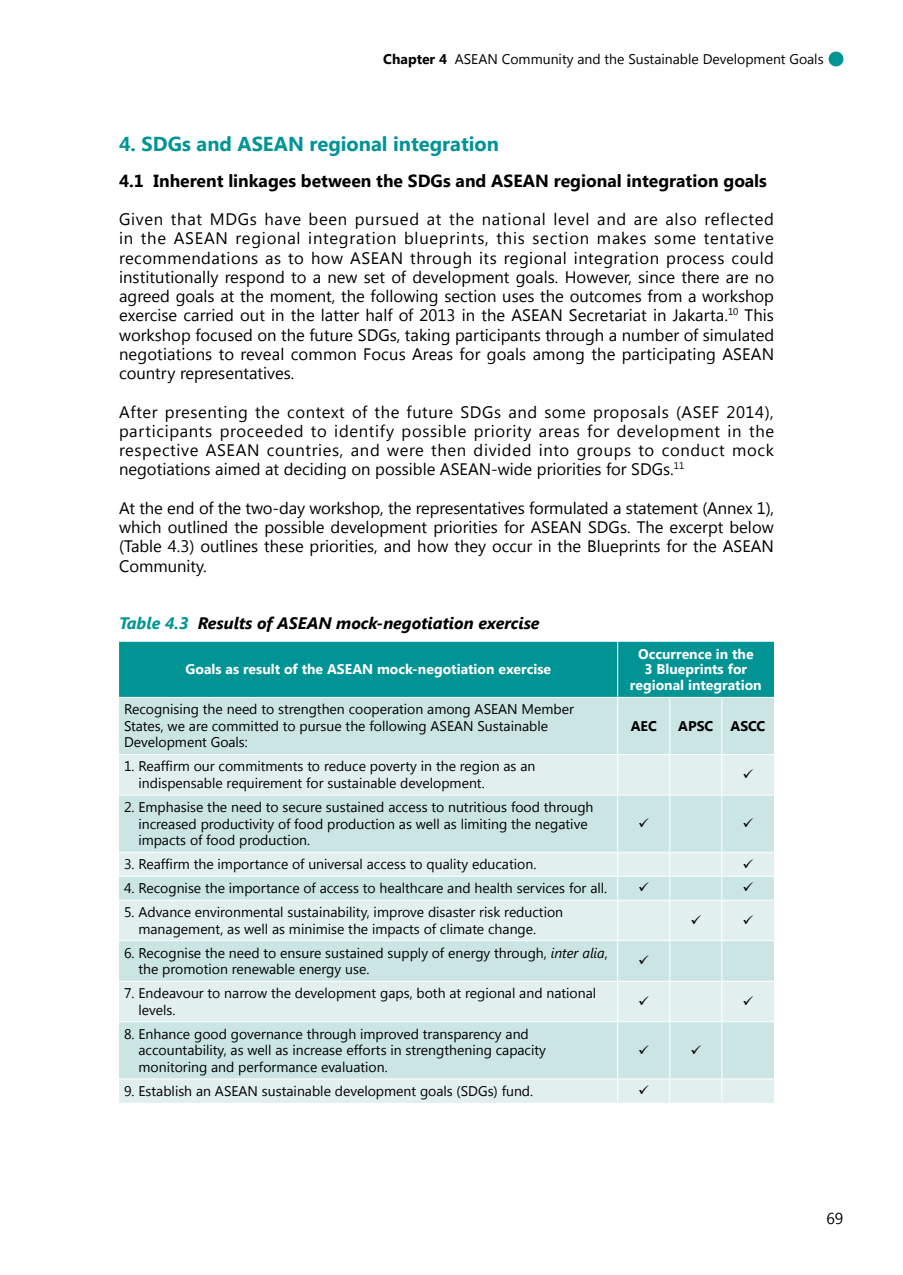
<style>
.page{position:relative;width:903px;height:1275px;background:#fff}
.page>*{position:absolute;margin:0;border:0;box-sizing:border-box;transform-origin:0 0}
.t1{font:700 20.12px "Segoe UI";color:#009495}
.t2{font:700 17.5px "Segoe UI";color:#000}
.t3{font:16.62px/19.2px "Segoe UI";color:#000;text-align:justify}
.t4{font:italic 700 16.62px "Segoe UI";color:#000}
.t5{font:15.75px "Segoe UI";color:#000}
.t6{font:14px/16.6px "Segoe UI";color:#000}
.t7{font:700 14px/15.8px "Segoe UI";color:#fff;text-align:center}
.t8{font:700 14px "Segoe UI";color:#000}
.s1{font-weight:700}
.s2{color:#009495}
.s3{font-style:italic}
</style>
<div class="page">
<div style="left:828px;top:52px;width:15px;height:14px;background:#009495;border-radius:50%"></div>
<div style="left:119px;top:642px;width:655px;height:55px;background:#009495"></div>
<div style="left:119px;top:698px;width:655px;height:56px;background:#cbe4e4"></div>
<svg style="left:119px;top:755px;width:655px;height:348px;background:#d6e9e9"></svg>
<hr style="left:617px;top:642px;width:1px;height:55px;background:#fff">
<hr style="left:617px;top:698px;width:1px;height:56px;background:#fff">
<hr style="left:669px;top:698px;width:1px;height:56px;background:#fff">
<hr style="left:721px;top:698px;width:1px;height:56px;background:#fff">
<hr style="left:617px;top:755px;width:1px;height:40px;background:#fff">
<hr style="left:669px;top:755px;width:1px;height:40px;background:#fff">
<hr style="left:721px;top:755px;width:1px;height:40px;background:#fff">
<hr style="left:119px;top:795px;width:499px;height:1px;background:#fff">
<hr style="left:618px;top:795px;width:52px;height:1px;background:#fff">
<hr style="left:617px;top:796px;width:1px;height:56px;background:#fff">
<hr style="left:670px;top:795px;width:52px;height:1px;background:#fff">
<hr style="left:669px;top:796px;width:1px;height:56px;background:#fff">
<hr style="left:722px;top:795px;width:52px;height:1px;background:#fff">
<hr style="left:721px;top:796px;width:1px;height:56px;background:#fff">
<hr style="left:119px;top:852px;width:499px;height:1px;background:#fff">
<hr style="left:618px;top:852px;width:52px;height:1px;background:#fff">
<hr style="left:670px;top:852px;width:52px;height:1px;background:#fff">
<hr style="left:722px;top:852px;width:52px;height:1px;background:#fff">
<hr style="left:119px;top:876px;width:499px;height:1px;background:#fff">
<hr style="left:618px;top:876px;width:52px;height:1px;background:#fff">
<svg style="left:617px;top:853px;width:1px;height:47px"></svg>
<hr style="left:670px;top:876px;width:52px;height:1px;background:#fff">
<svg style="left:669px;top:853px;width:1px;height:47px"></svg>
<hr style="left:722px;top:876px;width:52px;height:1px;background:#fff">
<svg style="left:721px;top:853px;width:1px;height:47px"></svg>
<hr style="left:119px;top:900px;width:499px;height:1px;background:#fff">
<hr style="left:618px;top:900px;width:52px;height:1px;background:#fff">
<hr style="left:617px;top:901px;width:1px;height:39px;background:#fff">
<hr style="left:670px;top:900px;width:52px;height:1px;background:#fff">
<hr style="left:669px;top:901px;width:1px;height:39px;background:#fff">
<hr style="left:722px;top:900px;width:52px;height:1px;background:#fff">
<hr style="left:721px;top:901px;width:1px;height:39px;background:#fff">
<hr style="left:119px;top:940px;width:499px;height:1px;background:#fff">
<hr style="left:618px;top:940px;width:52px;height:1px;background:#fff">
<hr style="left:617px;top:941px;width:1px;height:40px;background:#fff">
<hr style="left:670px;top:940px;width:52px;height:1px;background:#fff">
<hr style="left:669px;top:941px;width:1px;height:40px;background:#fff">
<hr style="left:722px;top:940px;width:52px;height:1px;background:#fff">
<hr style="left:721px;top:941px;width:1px;height:40px;background:#fff">
<hr style="left:119px;top:981px;width:499px;height:1px;background:#fff">
<hr style="left:618px;top:981px;width:52px;height:1px;background:#fff">
<hr style="left:617px;top:982px;width:1px;height:39px;background:#fff">
<hr style="left:670px;top:981px;width:52px;height:1px;background:#fff">
<hr style="left:669px;top:982px;width:1px;height:39px;background:#fff">
<hr style="left:722px;top:981px;width:52px;height:1px;background:#fff">
<hr style="left:721px;top:982px;width:1px;height:39px;background:#fff">
<hr style="left:119px;top:1021px;width:499px;height:1px;background:#fff">
<hr style="left:618px;top:1021px;width:52px;height:1px;background:#fff">
<hr style="left:617px;top:1022px;width:1px;height:56px;background:#fff">
<hr style="left:670px;top:1021px;width:52px;height:1px;background:#fff">
<hr style="left:669px;top:1022px;width:1px;height:56px;background:#fff">
<hr style="left:722px;top:1021px;width:52px;height:1px;background:#fff">
<hr style="left:721px;top:1022px;width:1px;height:56px;background:#fff">
<hr style="left:119px;top:1078px;width:499px;height:1px;background:#fff">
<hr style="left:618px;top:1078px;width:52px;height:1px;background:#fff">
<svg style="left:617px;top:1079px;width:1px;height:24px"></svg>
<hr style="left:670px;top:1078px;width:52px;height:1px;background:#fff">
<svg style="left:669px;top:1079px;width:1px;height:24px"></svg>
<hr style="left:722px;top:1078px;width:52px;height:1px;background:#fff">
<svg style="left:721px;top:1079px;width:1px;height:24px"></svg>
<svg style="left:743px;top:769px;width:10px;height:9px"></svg>
<svg style="left:639px;top:818px;width:10px;height:9px"></svg>
<svg style="left:743px;top:818px;width:10px;height:9px"></svg>
<svg style="left:743px;top:859px;width:10px;height:9px"></svg>
<svg style="left:639px;top:882px;width:10px;height:10px"></svg>
<svg style="left:743px;top:882px;width:10px;height:10px"></svg>
<svg style="left:691px;top:915px;width:10px;height:9px"></svg>
<svg style="left:743px;top:915px;width:10px;height:9px"></svg>
<svg style="left:639px;top:955px;width:10px;height:9px"></svg>
<svg style="left:639px;top:996px;width:10px;height:9px"></svg>
<svg style="left:743px;top:996px;width:10px;height:9px"></svg>
<svg style="left:639px;top:1045px;width:10px;height:9px"></svg>
<svg style="left:691px;top:1045px;width:10px;height:9px"></svg>
<svg style="left:639px;top:1085px;width:10px;height:9px"></svg>
<p class="t6" style="left:383px;top:50px;width:442px"><span class="s1">Chapter 4</span> ASEAN Community and the Sustainable Development Goals</p>
<p class="t1" style="left:119px;top:130px;width:381px">4. SDGs and ASEAN regional integration</p>
<p class="t2" style="left:119px;top:169px;width:649px">4.1 Inherent linkages between the SDGs and ASEAN regional integration goals</p>
<p class="t3" style="left:119px;top:209px;width:657px">Given that MDGs have been pursued at the national level and are also reflected in the ASEAN regional integration blueprints, this section makes some tentative recommendations as to how ASEAN through its regional integration process could institutionally respond to a new set of development goals. However, since there are no agreed goals at the moment, the following section uses the outcomes from a workshop exercise carried out in the latter half of 2013 in the ASEAN Secretariat in Jakarta.<sup>10</sup> This workshop focused on the future SDGs, taking participants through a number of simulated negotiations to reveal common Focus Areas for goals among the participating ASEAN country representatives.</p>
<p class="t3" style="left:119px;top:401px;width:656px">After presenting the context of the future SDGs and some proposals (ASEF 2014), participants proceeded to identify possible priority areas for development in the respective ASEAN countries, and were then divided into groups to conduct mock negotiations aimed at deciding on possible ASEAN-wide priorities for SDGs.<sup>11</sup></p>
<p class="t3" style="left:119px;top:498px;width:657px">At the end of the two-day workshop, the representatives formulated a statement (Annex 1), which outlined the possible development priorities for ASEAN SDGs. The excerpt below (Table 4.3) outlines these priorities, and how they occur in the Blueprints for the ASEAN Community.</p>
<p class="t4" style="left:119px;top:612px;width:422px"><span class="s2">Table 4.3</span> Results of ASEAN mock-negotiation exercise</p>
<p class="t7" style="left:186px;top:661px;width:367px">Goals as result of the ASEAN mock-negotiation exercise</p>
<p class="t6" style="left:124px;top:700px;width:451px">Recognising the need to strengthen cooperation among ASEAN Member<br>States, we are committed to pursue the following ASEAN Sustainable<br>Development Goals:</p>
<p class="t6" style="left:138px;top:757px;width:398px;text-indent:-14px">1. Reaffirm our commitments to reduce poverty in the region as an indispensable requirement for sustainable development.</p>
<p class="t6" style="left:138px;top:798px;width:457px;text-indent:-14px">2. Emphasise the need to secure sustained access to nutritious food through increased productivity of food production as well as limiting the negative impacts of food production.</p>
<p class="t6" style="left:124px;top:855px;width:414px">3. Reaffirm the importance of universal access to quality education.</p>
<p class="t6" style="left:124px;top:879px;width:485px">4. Recognise the importance of access to healthcare and health services for all.</p>
<p class="t6" style="left:138px;top:903px;width:426px;text-indent:-14px">5. Advance environmental sustainability, improve disaster risk reduction management, as well as minimise the impacts of climate change.</p>
<p class="t6" style="left:138px;top:944px;width:471px;text-indent:-14px">6. Recognise the need to ensure sustained supply of energy through, <span class="s3">inter alia</span>, the promotion renewable energy use.</p>
<p class="t6" style="left:138px;top:984px;width:459px;text-indent:-14px">7. Endeavour to narrow the development gaps, both at regional and national levels.</p>
<p class="t6" style="left:138px;top:1025px;width:409px;text-indent:-14px">8. Enhance good governance through improved transparency and accountability, as well as increase efforts in strengthening capacity monitoring and performance evaluation.</p>
<p class="t6" style="left:124px;top:1082px;width:411px">9. Establish an ASEAN sustainable development goals (SDGs) fund.</p>
<p class="t7" style="left:630px;top:645px;width:133px">Occurrence in the<br>3 Blueprints for regional integration</p>
<p class="t8" style="left:631px;top:716px;width:28px">AEC</p>
<p class="t8" style="left:678px;top:716px;width:88px">APSC ASCC</p>
<p class="t5" style="left:826px;top:1207px;width:18px">69</p>
</div>
